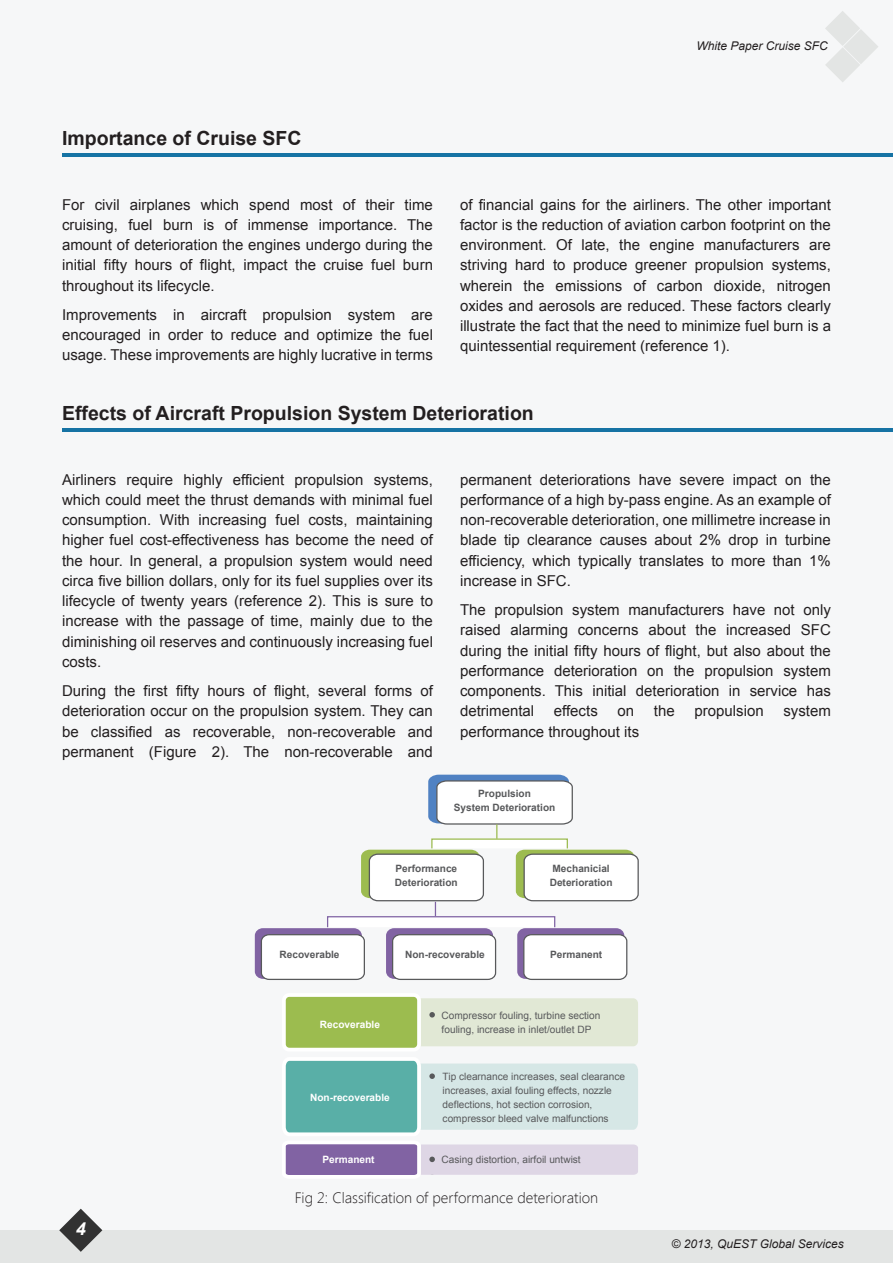
<style>
.page{position:relative;width:893px;height:1263px;background:#f6f7f8}
.page>*{position:absolute;margin:0;border:0;box-sizing:border-box;transform-origin:0 0}
.t1{font:700 19.5px "Arial";color:#231f20}
.t2{font:italic 700 18px "Arial";color:#fff}
.t3{font:15px/20.2px "Arial";color:#231f20;text-align:justify}
.t4{font:300 15px "Segoe UI";color:#231f20}
.t5{font:italic 12px "Arial";color:#231f20}
.t6{font:10.05px/14px "Arial";color:#58595b}
.t7{font:700 10.05px/14px "Arial";color:#58595b}
.t8{font:700 10.05px "Arial";color:#fff}
</style>
<div class="page">
<hr style="left:62px;top:153px;width:831px;height:3px;background:#1673a4">
<hr style="left:62px;top:428px;width:831px;height:3px;background:#1673a4">
<div style="left:0;top:1230px;width:893px;height:33px;background:#e3e5e4"></div>
<svg style="left:59px;top:1209px;width:43px;height:43px"></svg>
<svg style="left:825px;top:11px;width:53px;height:71px"></svg>
<div style="left:386px;top:928px;width:107px;height:51px;background:#8163a3;border-radius:8px"></div>
<svg style="left:391px;top:933px;width:106px;height:47px;background:#eeedef"></svg>
<div style="left:517px;top:928px;width:107px;height:51px;background:#8163a3;border-radius:8px"></div>
<svg style="left:523px;top:933px;width:105px;height:47px;background:#efeef0"></svg>
<div style="left:255px;top:928px;width:107px;height:51px;background:#8163a3;border-radius:8px"></div>
<svg style="left:260px;top:933px;width:105px;height:47px;background:#eeedf0"></svg>
<svg style="left:516px;top:850px;width:123px;height:52px"></svg>
<div style="left:431px;top:838px;width:137px;height:11px;background:#fff;border:1px solid #9cbb50"></div>
<svg style="left:428px;top:775px;width:145px;height:64px"></svg>
<div style="left:327px;top:916px;width:228px;height:12px;background:#fff;border:1px solid #8064a4"></div>
<svg style="left:361px;top:850px;width:123px;height:66px"></svg>
<div style="left:405px;top:998px;width:233px;height:48px;background:#e1e8d5;border-radius:5px"></div>
<div style="left:284px;top:995px;width:135px;height:55px;background:#9cbc4f;border-radius:5px"></div>
<div style="left:282px;top:993px;width:139px;height:58px;border:4px solid #fff;border-radius:5px"></div>
<svg style="left:429px;top:1012px;width:6px;height:5px"></svg>
<svg style="left:285px;top:1060px;width:353px;height:115px;background:#b7ccd3"></svg>
<p class="t5" style="left:696px;top:38px;width:133px">White Paper Cruise SFC</p>
<h1 class="t1" style="left:62px;top:126px;width:241px">Importance of Cruise SFC</h1>
<p class="t3" style="left:62px;top:194px;width:372px">For civil airplanes which spend most of their time cruising, fuel burn is of immense importance. The amount of deterioration the engines undergo during the initial fifty hours of flight, impact the cruise fuel burn throughout its lifecycle.</p>
<p class="t3" style="left:62px;top:305px;width:372px">Improvements in aircraft propulsion system are encouraged in order to reduce and optimize the fuel usage. These improvements are highly lucrative in terms</p>
<p class="t3" style="left:460px;top:194px;width:373px">of financial gains for the airliners. The other important factor is the reduction of aviation carbon footprint on the environment. Of late, the engine manufacturers are striving hard to produce greener propulsion systems, wherein the emissions of carbon dioxide, nitrogen oxides and aerosols are reduced. These factors clearly illustrate the fact that the need to minimize fuel burn is a quintessential requirement (reference 1).</p>
<h1 class="t1" style="left:62px;top:401px;width:473px">Effects of Aircraft Propulsion System Deterioration</h1>
<p class="t3" style="left:62px;top:469px;width:372px">Airliners require highly efficient propulsion systems, which could meet the thrust demands with minimal fuel consumption. With increasing fuel costs, maintaining higher fuel cost-effectiveness has become the need of the hour. In general, a propulsion system would need circa five billion dollars, only for its fuel supplies over its lifecycle of twenty years (reference 2). This is sure to increase with the passage of time, mainly due to the diminishing oil reserves and continuously increasing fuel costs.</p>
<p class="t3" style="left:62px;top:681px;width:372px">During the first fifty hours of flight, several forms of deterioration occur on the propulsion system. They can be classified as recoverable, non-recoverable and permanent (Figure 2). The non-recoverable and</p>
<p class="t3" style="left:460px;top:469px;width:372px">permanent deteriorations have severe impact on the performance of a high by-pass engine. As an example of non-recoverable deterioration, one millimetre increase in blade tip clearance causes about 2% drop in turbine efficiency, which typically translates to more than 1% increase in SFC.</p>
<p class="t3" style="left:460px;top:600px;width:372px">The propulsion system manufacturers have not only raised alarming concerns about the increased SFC during the initial fifty hours of flight, but also about the performance deterioration on the propulsion system components. This initial deterioration in service has detrimental</p>
<p class="t3" style="left:554px;top:701px;width:45px">effects</p>
<p class="t3" style="left:617px;top:701px;width:18px">on</p>
<p class="t3" style="left:654px;top:701px;width:22px">the</p>
<p class="t3" style="left:694px;top:701px;width:71px">propulsion</p>
<p class="t3" style="left:783px;top:701px;width:49px">system</p>
<p class="t3" style="left:460px;top:721px;width:181px">performance throughout its</p>
<p class="t7" style="left:454px;top:787px;width:103px;text-align:center">Propulsion<br>System Deterioration</p>
<p class="t7" style="left:395px;top:862px;width:64px">Performance<br>Deterioration</p>
<p class="t7" style="left:550px;top:862px;width:64px">Mechanicial<br>Deterioration</p>
<p class="t7" style="left:280px;top:947px;width:62px">Recoverable</p>
<p class="t7" style="left:405px;top:947px;width:81px">Non-recoverable</p>
<p class="t7" style="left:550px;top:947px;width:54px">Permanent</p>
<p class="t8" style="left:320px;top:1017px;width:62px">Recoverable</p>
<p class="t6" style="left:442px;top:1008px;width:160px">Compressor fouling, turbine section fouling, increase in inlet/outlet DP</p>
<p class="t8" style="left:310px;top:1090px;width:81px">Non-recoverable</p>
<p class="t6" style="left:443px;top:1069px;width:184px">Tip clearnance increases, seal clearance increases, axial fouling effects, nozzle deflections, hot section corrosion, compressor bleed valve malfunctions</p>
<p class="t8" style="left:322px;top:1153px;width:54px">Permanent</p>
<p class="t6" style="left:442px;top:1152px;width:141px">Casing distortion, airfoil untwist</p>
<p class="t2" style="left:76px;top:1216px;width:12px">4</p>
<p class="t4" style="left:295px;top:1187px;width:305px">Fig 2: Classification of performance deterioration</p>
<p class="t5" style="left:672px;top:1236px;width:174px">© 2013, QuEST Global Services</p>
</div>
